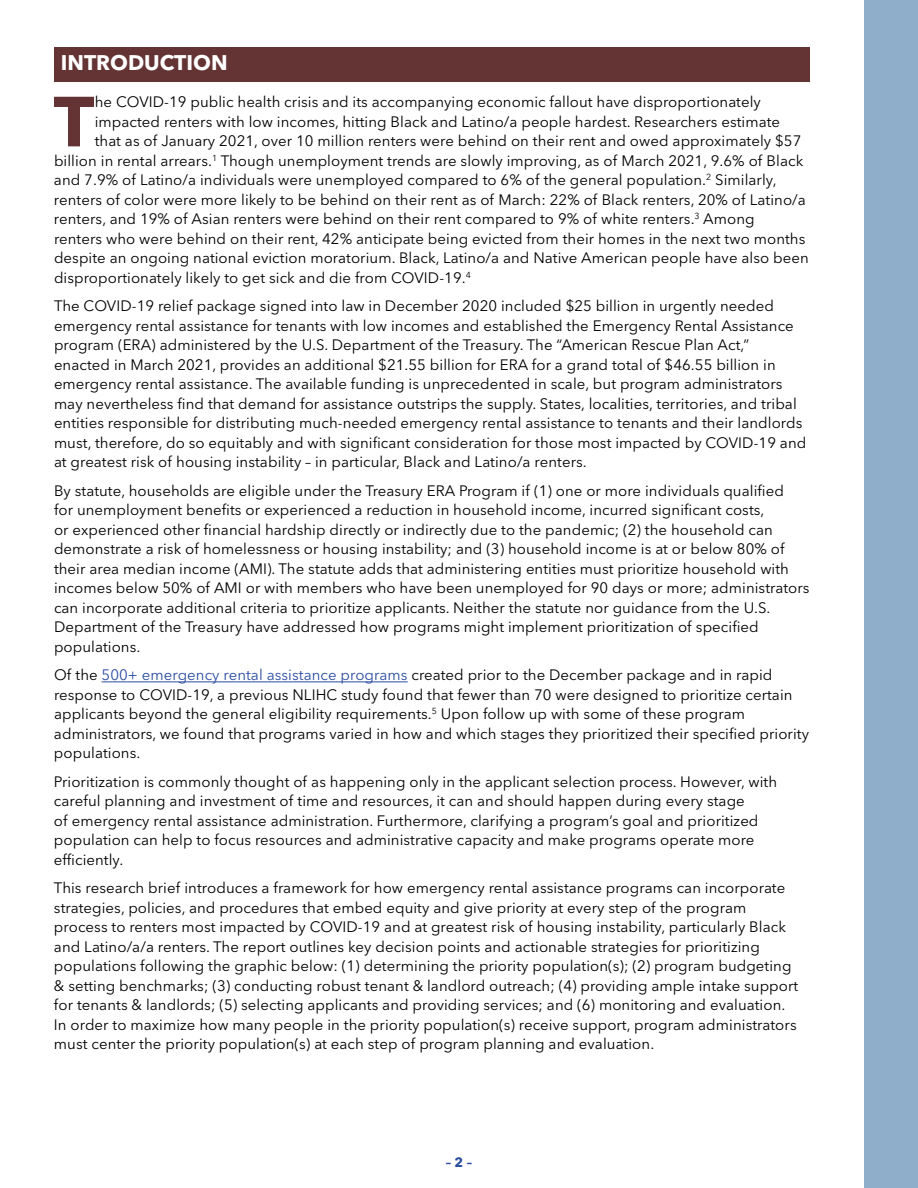
<style>
.page{position:relative;width:918px;height:1188px;background:#fff}
.page>*{position:absolute;margin:0;border:0;box-sizing:border-box;transform-origin:0 0}
.t1{font:700 70.05px "Avenir Next LT Pro";color:#643435}
.t2{font:700 21px "Avenir Next LT Pro";color:#fff}
.t3{font:15px/19.5px "Avenir Next LT Pro";letter-spacing:.005em;color:#000}
.t4{font:700 13.5px "Avenir Next LT Pro";color:#2a4da1}
.s1{color:#2a4da1}
</style>
<div class="page">
<div style="left:54px;top:47px;width:756px;height:35px;background:#643435"></div>
<hr style="left:102px;top:682px;width:306px;height:1px;background:#2a4da1">
<div style="left:864px;top:0;width:54px;height:1188px;background:#8eaec9"></div>
<h2 class="t2" style="left:61px;top:50px;width:168px">INTRODUCTION</h2>
<h1 class="t1" style="left:54px;top:79px;width:42px">T</h1>
<p class="t3" style="left:95px;top:92px;width:668px">he COVID-19 public health crisis and its accompanying economic fallout have disproportionately</p>
<p class="t3" style="left:95px;top:112px;width:687px">impacted renters with low incomes, hitting Black and Latino/a people hardest. Researchers estimate</p>
<p class="t3" style="left:95px;top:131px;width:708px">that as of January 2021, over 10 million renters were behind on their rent and owed approximately $57</p>
<p class="t3" style="left:54px;top:151px;width:751px">billion in rental arrears.<sup>1</sup> Though unemployment trends are slowly improving, as of March 2021, 9.6% of Black</p>
<p class="t3" style="left:54px;top:170px;width:724px">and 7.9% of Latino/a individuals were unemployed compared to 6% of the general population.<sup>2</sup> Similarly,</p>
<p class="t3" style="left:54px;top:190px;width:753px">renters of color were more likely to be behind on their rent as of March: 22% of Black renters, 20% of Latino/a</p>
<p class="t3" style="left:54px;top:209px;width:702px">renters, and 19% of Asian renters were behind on their rent compared to 9% of white renters.<sup>3</sup> Among</p>
<p class="t3" style="left:54px;top:229px;width:753px">renters who were behind on their rent, 42% anticipate being evicted from their homes in the next two months</p>
<p class="t3" style="left:54px;top:248px;width:756px">despite an ongoing national eviction moratorium. Black, Latino/a and Native American people have also been</p>
<p class="t3" style="left:54px;top:268px;width:418px">disproportionately likely to get sick and die from COVID-19.<sup>4</sup></p>
<p class="t3" style="left:54px;top:296px;width:754px">The COVID-19 relief package signed into law in December 2020 included $25 billion in urgently needed emergency rental assistance for tenants with low incomes and established the Emergency Rental Assistance program (ERA) administered by the U.S. Department of the Treasury. The “American Rescue Plan Act,” enacted in March 2021, provides an additional $21.55 billion for ERA for a grand total of $46.55 billion in emergency rental assistance. The available funding is unprecedented in scale, but program administrators may nevertheless find that demand for assistance outstrips the supply. States, localities, territories, and tribal entities responsible for distributing much-needed emergency rental assistance to tenants and their landlords must, therefore, do so equitably and with significant consideration for those most impacted by COVID-19 and at greatest risk of housing instability – in particular, Black and Latino/a renters.</p>
<p class="t3" style="left:54px;top:481px;width:757px">By statute, households are eligible under the Treasury ERA Program if (1) one or more individuals qualified<br>for unemployment benefits or experienced a reduction in household income, incurred significant costs,<br>or experienced other financial hardship directly or indirectly due to the pandemic; (2) the household can demonstrate a risk of homelessness or housing instability; and (3) household income is at or below 80% of their area median income (AMI). The statute adds that administering entities must prioritize household with incomes below 50% of AMI or with members who have been unemployed for 90 days or more; administrators can incorporate additional criteria to prioritize applicants. Neither the statute nor guidance from the U.S.<br>Department of the Treasury have addressed how programs might implement prioritization of specified populations.</p>
<p class="t3" style="left:54px;top:665px;width:757px">Of the <span class="s1">500+ emergency rental assistance programs</span> created prior to the December package and in rapid response to COVID-19, a previous NLIHC study found that fewer than 70 were designed to prioritize certain applicants beyond the general eligibility requirements.<sup>5</sup> Upon follow up with some of these program administrators, we found that programs varied in how and which stages they prioritized their specified priority populations.</p>
<p class="t3" style="left:54px;top:772px;width:725px">Prioritization is commonly thought of as happening only in the applicant selection process. However, with careful planning and investment of time and resources, it can and should happen during every stage<br>of emergency rental assistance administration. Furthermore, clarifying a program’s goal and prioritized population can help to focus resources and administrative capacity and make programs operate more efficiently.</p>
<p class="t3" style="left:54px;top:878px;width:746px">This research brief introduces a framework for how emergency rental assistance programs can incorporate strategies, policies, and procedures that embed equity and give priority at every step of the program process to renters most impacted by COVID-19 and at greatest risk of housing instability, particularly Black and Latino/a/a renters. The report outlines key decision points and actionable strategies for prioritizing populations following the graphic below: (1) determining the priority population(s); (2) program budgeting &amp; setting benchmarks; (3) conducting robust tenant &amp; landlord outreach; (4) providing ample intake support for tenants &amp; landlords; (5) selecting applicants and providing services; and (6) monitoring and evaluation.<br>In order to maximize how many people in the priority population(s) receive support, program administrators must center the priority population(s) at each step of program planning and evaluation.</p>
<p class="t4" style="left:446px;top:1154px;width:28px">– 2 –</p>
</div>
